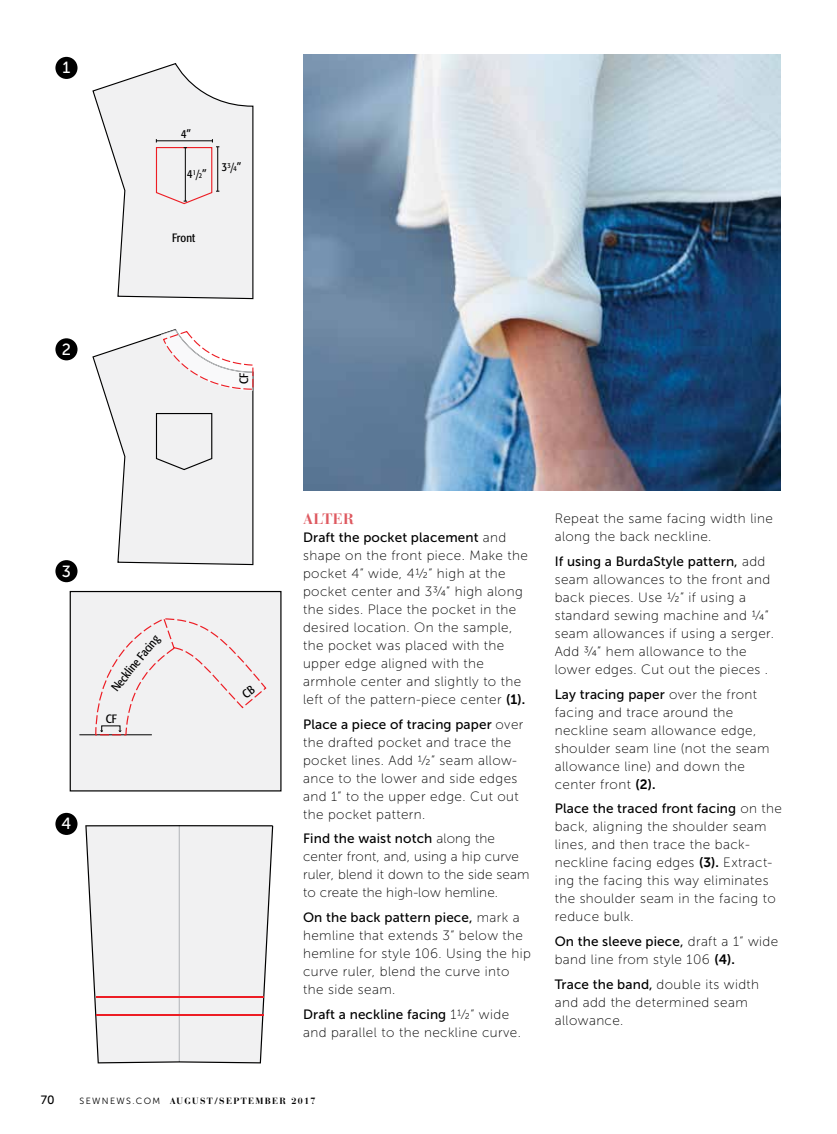
<style>
.page{position:relative;width:837px;height:1134px;background:#fff}
.page>*{position:absolute;margin:0;border:0;box-sizing:border-box;transform-origin:0 0}
.t1{font:16.2px "Museo Sans 500";color:#fff}
.t2{font:700 15px "Bauer Bodoni Std";letter-spacing:.025em;color:#de5960}
.t3{font:13.5px/18px "Museo Sans 100";letter-spacing:.03em;color:#000}
.t4{font:13.5px "Museo Sans 500";letter-spacing:.01em;color:#000}
.t5{font:13.5px/18px "Museo Sans 100";letter-spacing:.01em;color:#000}
.t6{font:condensed 12px "Formata";color:#000}
.t7{font:12px "Museo Sans 500";color:#000}
.t8{font:700 9px "Bauer Bodoni Std";letter-spacing:.15em;color:#000}
.s1{font-size:11.25px}
.s2{font-size:7.35px}
.s3{font-family:"Museo Sans 100"}
.s4{font-family:"Museo Sans 700"}
.s5{font-family:"Museo Sans 300";font-weight:400}
.s6{font-family:"Museo Sans 500"}
</style>
<div class="page">
<div style="left:55px;top:560px;width:23px;height:22px;background:#000;border-radius:50%"></div>
<div style="left:55px;top:813px;width:23px;height:22px;background:#000;border-radius:50%"></div>
<div style="left:55px;top:338px;width:23px;height:22px;background:#000;border-radius:50%"></div>
<div style="left:55px;top:57px;width:23px;height:22px;background:#000;border-radius:50%"></div>
<img style="left:303px;top:54px;width:478px;height:436px">
<svg style="left:93px;top:329px;width:160px;height:236px"></svg>
<svg style="left:92px;top:64px;width:161px;height:235px"></svg>
<div style="left:70px;top:592px;width:211px;height:199px;background:#f1f1f2"></div>
<div style="left:70px;top:591px;width:212px;height:201px;border:1px solid #000"></div>
<hr style="left:79px;top:734px;width:73px;height:1px;background:#000">
<svg style="left:85px;top:825px;width:188px;height:238px;fill:#f1f1f2"></svg>
<svg style="left:179px;top:826px;width:1px;height:236px"></svg>
<hr style="left:96px;top:997px;width:168px;height:1px;background:#ed1d24">
<hr style="left:96px;top:1014px;width:167px;height:1px;background:#ed1d24">
<svg style="left:95px;top:618px;width:172px;height:118px"></svg>
<p class="t1" style="left:62px;top:59px;width:9px">1</p>
<p class="t1" style="left:62px;top:340px;width:11px">2</p>
<p class="t6" style="left:181px;top:127px;width:11px">4”</p>
<p class="t6" style="left:187px;top:167px;width:21px">4<sup>1</sup><span class="s1">/</span><span class="s2">2</span>”</p>
<p class="t6" style="left:222px;top:160px;width:21px">3<sup>3</sup><span class="s1">/</span><span class="s2">4</span>”</p>
<p class="t6" style="left:172px;top:231px;width:25px">Front</p>
<p class="t6" style="left:237px;top:384px;width:13px;rotate:-90deg">CF</p>
<p class="t1" style="left:62px;top:562px;width:11px">3</p>
<p class="t6" style="left:108px;top:685px;width:70px;rotate:-51deg">Neckline Facing</p>
<p class="t6" style="left:106px;top:712px;width:13px">CF</p>
<p class="t1" style="left:62px;top:815px;width:11px">4</p>
<p class="t2" style="left:303px;top:510px;width:52px">ALTER</p>
<p class="t4" style="left:303px;top:530px;width:205px">Draft the pocket placement <span class="s3">and</span></p>
<p class="t3" style="left:303px;top:547px;width:226px">shape on the front piece. Make the pocket 4” wide, 41/2” high at the pocket center and 33/4” high along the sides. Place the pocket in the desired location. On the sample, the pocket was placed with the upper edge aligned with the armhole center and slightly to the left of the pattern-piece center <span class="s4">(1).</span></p>
<p class="t4" style="left:303px;top:717px;width:222px">Place a piece of tracing paper <span class="s3">over</span></p>
<p class="t3" style="left:303px;top:733px;width:217px">the drafted pocket and trace the pocket lines. Add 1/2” seam allow&shy;ance to the lower and side edges and 1” to the upper edge. Cut out the pocket pattern.</p>
<p class="t4" style="left:303px;top:831px;width:193px">Find the waist notch <span class="s3">along the</span></p>
<p class="t5" style="left:303px;top:848px;width:228px">center front, and, using a hip curve ruler, blend it down to the side seam to create the high-low hemline.</p>
<p class="t4" style="left:303px;top:910px;width:218px">On the back pattern piece, <span class="s3">mark a</span></p>
<p class="t3" style="left:303px;top:927px;width:229px">hemline that extends 3” below the hemline for style 106. Using the hip curve ruler, blend the curve into the side seam.</p>
<p class="t4" style="left:303px;top:1007px;width:208px">Draft a neckline facing <span class="s3">11/2” wide</span></p>
<p class="t3" style="left:303px;top:1023px;width:219px">and parallel to the neckline curve.</p>
<p class="t7" style="left:41px;top:1094px;width:15px">70</p>
<p class="t8" style="left:80px;top:1096px;width:237px"><span class="s5">SEWNEWS.COM</span> AUGUST/SEPTEMBER 2017</p>
<p class="t3" style="left:555px;top:510px;width:220px">Repeat the same facing width line along the back neckline.</p>
<p class="t4" style="left:555px;top:554px;width:212px">If using a BurdaStyle pattern, <span class="s3">add</span></p>
<p class="t3" style="left:555px;top:570px;width:221px">seam allowances to the front and back pieces. Use 1/2” if using a standard sewing machine and 1/4” seam allowances if using a serger.<br>Add 3/4” hem allowance to the lower edges. Cut out the pieces .</p>
<p class="t4" style="left:555px;top:687px;width:204px">Lay tracing paper <span class="s3">over the front</span></p>
<p class="t3" style="left:555px;top:703px;width:216px">facing and trace around the neckline seam allowance edge, shoulder seam line (not the seam allowance line) and down the center front <span class="s4">(2).</span></p>
<p class="t4" style="left:555px;top:801px;width:229px">Place the traced front facing <span class="s3">on the</span></p>
<p class="t3" style="left:555px;top:818px;width:223px">back, aligning the shoulder seam lines, and then trace the back&shy;neckline facing edges <span class="s4">(3).</span> Extract&shy;ing the facing this way eliminates the shoulder seam in the facing to reduce bulk.</p>
<p class="t4" style="left:555px;top:934px;width:225px">On the sleeve piece, <span class="s3">draft a 1” wide</span></p>
<p class="t3" style="left:555px;top:947px;width:206px;line-height:24.8px">band line from style 106 <span class="s4">(4).<br></span><span class="s6">Trace the band,</span> double its width</p>
<p class="t3" style="left:555px;top:993px;width:195px">and add the determined seam allowance.</p>
</div>
